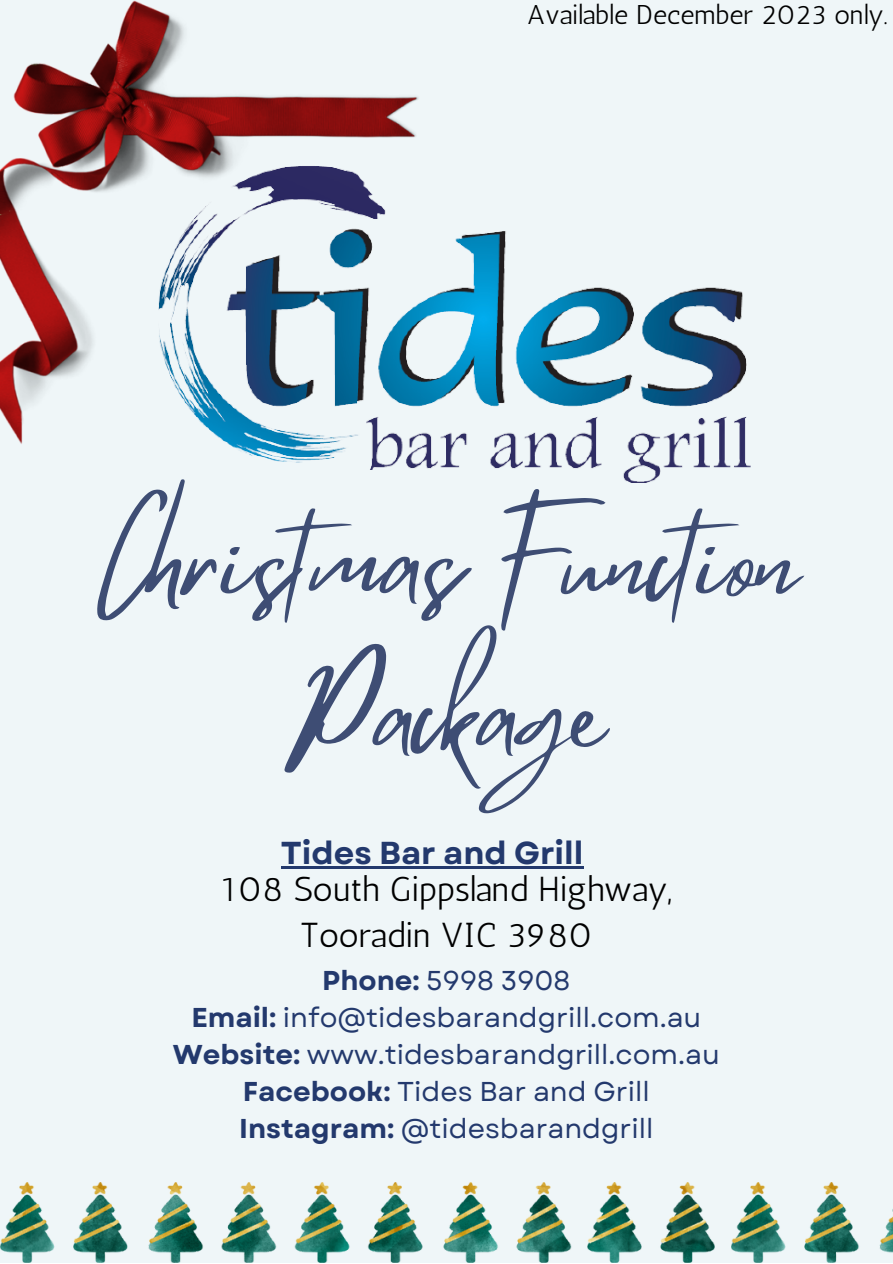
<style>
.page{position:relative;width:893px;height:1264px;background:#fff}
.page>*{position:absolute;margin:0;border:0;box-sizing:border-box;transform-origin:0 0}
.t1{font:108.9px/151.9px "Mistrully";color:#3e4d74;text-align:center}
.t2{font:34.65px "Antic";color:#000}
.t3{font:700 31.65px "Garet";color:#23396d}
.t4{font:27.15px "Garet";color:#23396d}
.t5{font:27.15px "Antic";color:#000}
.s1{font-weight:700}
</style>
<div class="page">
<div style="left:0;top:0;width:892px;height:1262px;background:#eff6f8"></div>
<img style="left:228px;top:231px;width:523px;height:252px">
<img style="left:0;top:0;width:419px;height:444px">
<hr style="left:281px;top:866px;width:302px;height:2px;background:#23396d">
<img style="left:0;top:1182px;width:714px;height:80px">
<img style="left:731px;top:1182px;width:161px;height:80px">
<p class="t5" style="left:527px;top:-1px;width:362px">Available December 2023 only.</p>
<p class="t1" style="left:94px;top:485px;width:706px">Christmas Function<br>Package</p>
<p class="t3" style="left:281px;top:830px;width:304px">Tides Bar and Grill</p>
<p class="t2" style="left:221px;top:868px;width:452px">108 South Gippsland Highway,</p>
<p class="t2" style="left:300px;top:914px;width:294px">Tooradin VIC 3980</p>
<p class="t4" style="left:322px;top:960px;width:249px"><span class="s1">Phone:</span> 5998 3908</p>
<p class="t4" style="left:191px;top:998px;width:511px"><span class="s1">Email:</span> info@tidesbarandgrill.com.au</p>
<p class="t4" style="left:173px;top:1035px;width:548px"><span class="s1">Website:</span> www.tidesbarandgrill.com.au</p>
<p class="t4" style="left:243px;top:1072px;width:408px"><span class="s1">Facebook:</span> Tides Bar and Grill</p>
<p class="t4" style="left:239px;top:1109px;width:415px"><span class="s1">Instagram:</span> @tidesbarandgrill</p>
</div>
